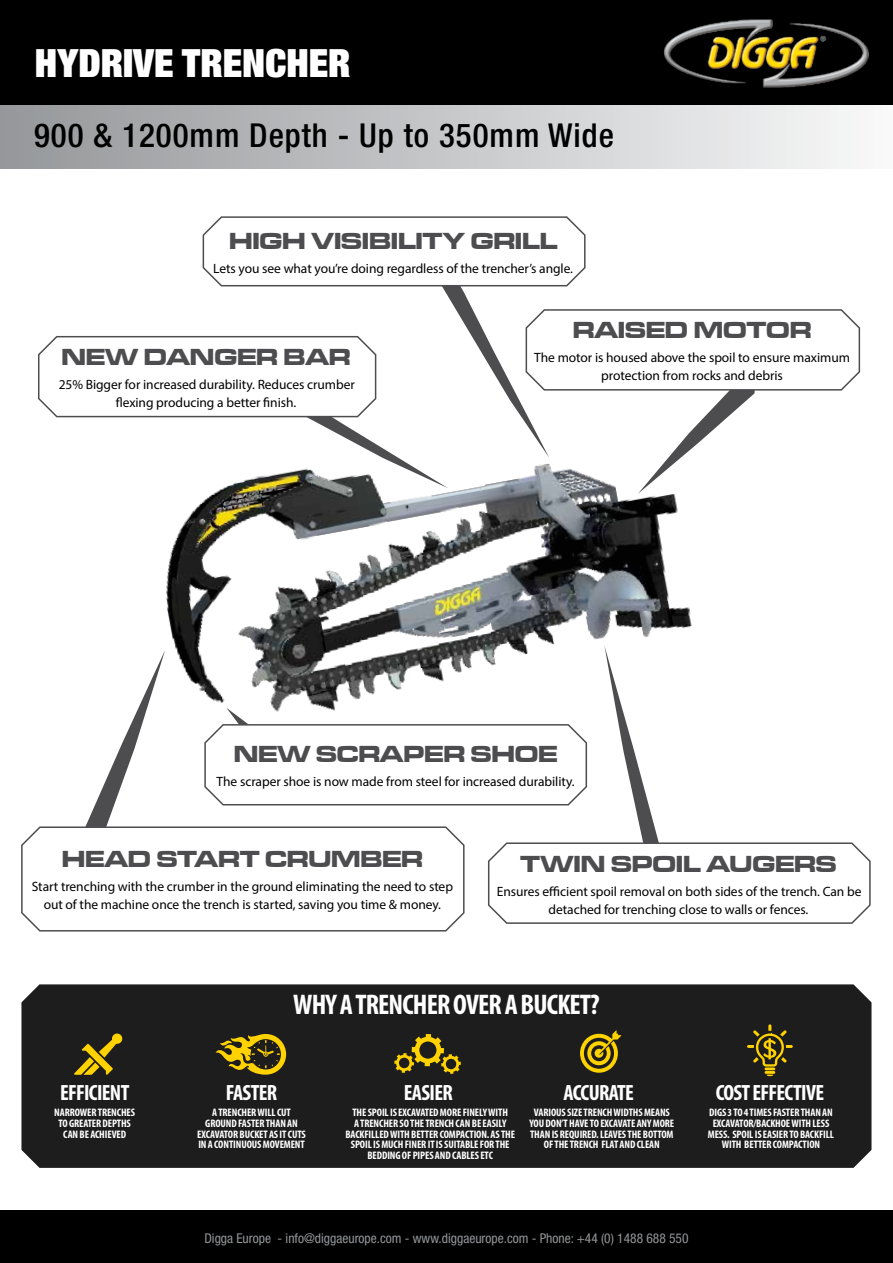
<style>
.page{position:relative;width:893px;height:1263px;background:#fff}
.page>*{position:absolute;margin:0;border:0;box-sizing:border-box;transform-origin:0 0}
.t1{font:900 condensed 39px "Helvetica Neue LT Std";color:#fff}
.t2{font:500 condensed 33px "Helvetica Neue LT Std";letter-spacing:.03em;color:#000}
.t3{font:700 condensed 28.5px "Myriad Pro";letter-spacing:-.03em;color:#fff}
.t4{font:24px "Microgramma D Bold Exte";letter-spacing:-.005em;color:#4d4d4f}
.t5{font:700 condensed 22.2px "Myriad Pro";letter-spacing:-.03em;color:#fff}
.t6{font:13.5px/18px "Myriad Pro";letter-spacing:-.005em;color:#000;text-align:center}
.t7{font:condensed 13.5px "Helvetica Neue LT Std";color:#939598}
.t8{font:700 condensed 10.95px/10.5px "Myriad Pro";letter-spacing:-.01em;color:#fff;text-align:center}
</style>
<div class="page">
<div style="left:0;top:0;width:893px;height:105px;background:#000"></div>
<div style="left:0;top:1210px;width:893px;height:53px;background:#000"></div>
<img style="left:664px;top:19px;width:205px;height:69px">
<div style="left:0;top:106px;width:893px;height:63px;background:linear-gradient(to right,#94979a,#f9f9fa)"></div>
<img style="left:166px;top:494px;width:526px;height:197px">
<svg style="left:86px;top:650px;width:79px;height:175px"></svg>
<svg style="left:21px;top:825px;width:433px;height:107px"></svg>
<svg style="left:38px;top:216px;width:823px;height:278px"></svg>
<svg style="left:204px;top:645px;width:667px;height:279px"></svg>
<div style="left:21px;top:984px;width:850px;height:184px;background:#1d1d1d"></div>
<svg style="left:215px;top:1034px;width:71px;height:41px;background:#746311"></svg>
<svg style="left:394px;top:1034px;width:67px;height:40px;background:#5e5114"></svg>
<svg style="left:580px;top:1030px;width:41px;height:43px;background:#806c10"></svg>
<svg style="left:747px;top:1024px;width:46px;height:52px;background:#4f4516"></svg>
<svg style="left:74px;top:1033px;width:48px;height:42px;background:#675813"></svg>
<h1 class="t1" style="left:35px;top:38px;width:317px">HYDRIVE TRENCHER</h1>
<h2 class="t2" style="left:34px;top:116px;width:581px">900 &amp; 1200mm Depth - Up to 350mm Wide</h2>
<h3 class="t4" style="left:229px;top:225px;width:330px">HIGH VISIBILITY GRILL</h3>
<p class="t6" style="left:213px;top:259px;width:361px">Lets you see what you’re doing regardless of the trencher’s angle.</p>
<h3 class="t4" style="left:62px;top:341px;width:290px">NEW DANGER BAR</h3>
<p class="t6" style="left:59px;top:375px;width:298px">25% Bigger for increased durability. Reduces crumber flexing producing a better finish.</p>
<h3 class="t4" style="left:573px;top:314px;width:240px">RAISED MOTOR</h3>
<p class="t6" style="left:534px;top:349px;width:317px">The motor is housed above the spoil to ensure maximum protection from rocks and debris</p>
<h3 class="t4" style="left:234px;top:738px;width:325px">NEW SCRAPER SHOE</h3>
<p class="t6" style="left:217px;top:772px;width:359px">The scraper shoe is now made from steel for increased durability.</p>
<h3 class="t4" style="left:62px;top:843px;width:363px">HEAD START CRUMBER</h3>
<p class="t6" style="left:32px;top:878px;width:423px">Start trenching with the crumber in the ground eliminating the need to step out of the machine once the trench is started, saving you time &amp; money.</p>
<h3 class="t4" style="left:520px;top:847px;width:317px">TWIN SPOIL AUGERS</h3>
<p class="t6" style="left:497px;top:882px;width:366px">Ensures efficient spoil removal on both sides of the trench. Can be detached for trenching close to walls or fences.</p>
<h3 class="t5" style="left:60px;top:1079px;width:71px">EFFICIENT</h3>
<p class="t8" style="left:54px;top:1107px;width:82px">NARROWER TRENCHES<br>TO GREATER DEPTHS<br>CAN BE ACHIEVED</p>
<h3 class="t3" style="left:293px;top:986px;width:308px">WHY A TRENCHER OVER A BUCKET?</h3>
<h3 class="t5" style="left:226px;top:1079px;width:53px">FASTER</h3>
<h3 class="t5" style="left:404px;top:1079px;width:50px">EASIER</h3>
<h3 class="t5" style="left:564px;top:1079px;width:72px">ACCURATE</h3>
<h3 class="t5" style="left:716px;top:1079px;width:110px">COST EFFECTIVE</h3>
<p class="t8" style="left:197px;top:1107px;width:110px">A TRENCHER WILL CUT<br>GROUND FASTER THAN AN<br>EXCAVATOR BUCKET AS IT CUTS<br>IN A CONTINUOUS MOVEMENT</p>
<p class="t8" style="left:529px;top:1107px;width:146px">VARIOUS SIZE TRENCH WIDTHS MEANS<br>YOU DON’T HAVE TO EXCAVATE ANY MORE<br>THAN IS REQUIRED. LEAVES THE BOTTOM<br>OF THE TRENCH FLAT AND CLEAN</p>
<p class="t8" style="left:708px;top:1107px;width:128px">DIGS 3 TO 4 TIMES FASTER THAN AN<br>EXCAVATOR/BACKHOE WITH LESS<br>MESS. SPOIL IS EASIER TO BACKFILL<br>WITH BETTER COMPACTION</p>
<p class="t8" style="left:345px;top:1107px;width:171px">THE SPOIL IS EXCAVATED MORE FINELY WITH<br>A TRENCHER SO THE TRENCH CAN BE EASILY BACKFILLED WITH BETTER COMPACTION. AS THE SPOIL IS MUCH FINER IT IS SUITABLE FOR THE BEDDING OF PIPES AND CABLES ETC</p>
<p class="t7" style="left:204px;top:1231px;width:486px">Digga Europe - info@diggaeurope.com - www.diggaeurope.com - Phone: +44 (0) 1488 688 550</p>
</div>
